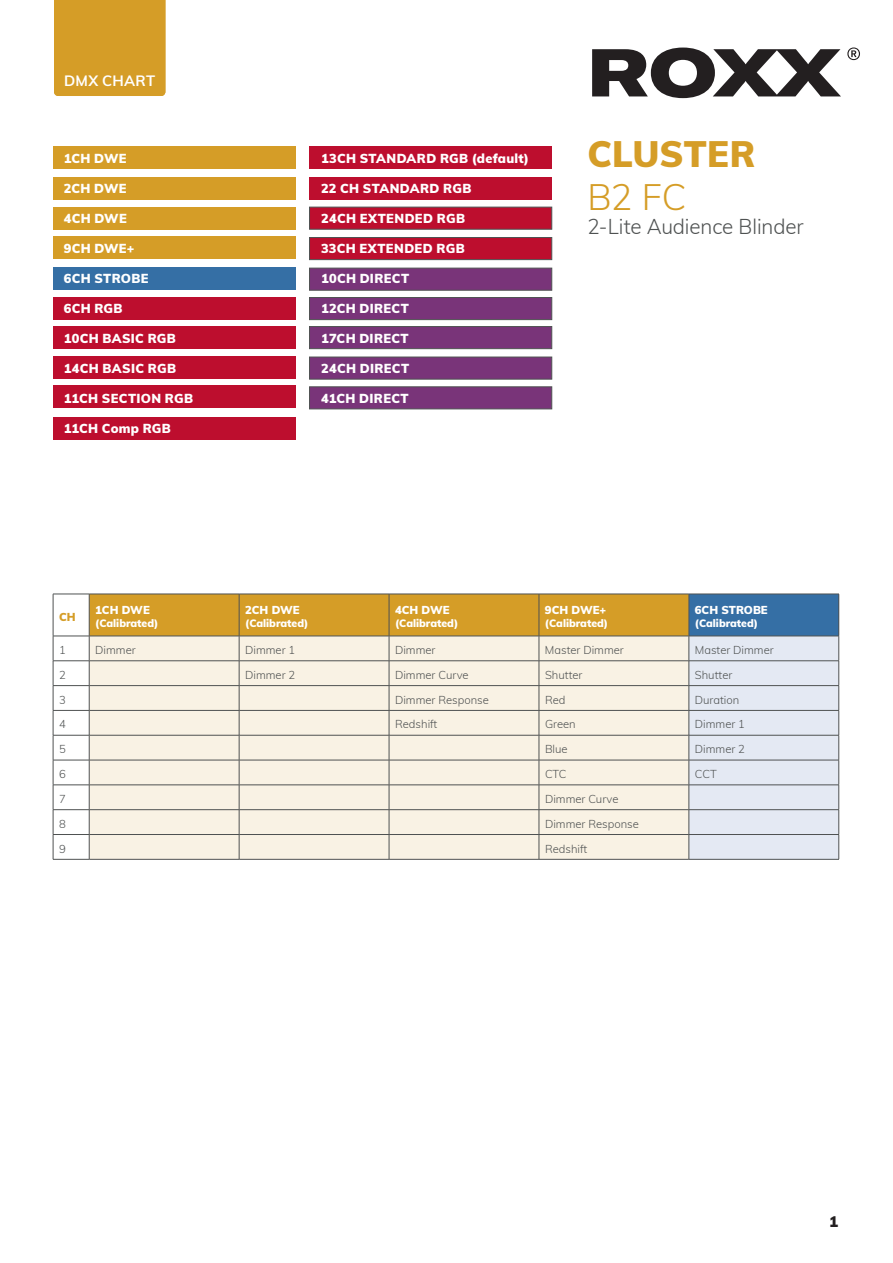
<style>
.page{position:relative;width:893px;height:1263px;background:#fff}
.page>*{position:absolute;margin:0;border:0;box-sizing:border-box;transform-origin:0 0}
.t1{font:900 36px "Muli";letter-spacing:.005em;color:#d59d27}
.t2{font:300 36px "Muli";color:#d59d27}
.t3{font:300 21px "Muli";letter-spacing:-.005em;color:#4f5252}
.t4{font:700 15px "Muli";letter-spacing:.02em;color:#fff}
.t5{font:900 15px "Muli";color:#231f20}
.t6{font:900 12.75px "Muli";letter-spacing:.025em;color:#fff}
.t7{font:300 11.25px "Muli";color:#4f5252}
.t8{font:900 11.25px "Muli";color:#fff}
.t9{font:900 11.25px "Muli";color:#d59d27}
.t10{font:900 10.5px "Muli";color:#fff}
</style>
<div class="page">
<div style="left:309px;top:268px;width:243px;height:22px;background:#793479;border:1px solid #4f5252"></div>
<div style="left:309px;top:297px;width:243px;height:23px;background:#793479;border:1px solid #4f5252"></div>
<div style="left:309px;top:326px;width:243px;height:23px;background:#793479;border:1px solid #4f5252"></div>
<div style="left:309px;top:357px;width:243px;height:22px;background:#793479;border:1px solid #4f5252"></div>
<div style="left:309px;top:387px;width:243px;height:22px;background:#793479;border:1px solid #4f5252"></div>
<div style="left:53px;top:147px;width:243px;height:22px;background:#d59d27"></div>
<div style="left:53px;top:177px;width:243px;height:22px;background:#d59d27"></div>
<div style="left:53px;top:208px;width:243px;height:22px;background:#d59d27"></div>
<div style="left:53px;top:237px;width:243px;height:22px;background:#d59d27"></div>
<div style="left:53px;top:268px;width:243px;height:22px;background:#356fa5"></div>
<div style="left:53px;top:297px;width:243px;height:22px;background:#bd0e2e"></div>
<div style="left:53px;top:327px;width:243px;height:22px;background:#bd0e2e"></div>
<div style="left:53px;top:356px;width:243px;height:22px;background:#bd0e2e"></div>
<div style="left:53px;top:386px;width:243px;height:22px;background:#bd0e2e"></div>
<div style="left:53px;top:417px;width:243px;height:22px;background:#bd0e2e"></div>
<svg style="left:592px;top:48px;width:249px;height:50px"></svg>
<svg style="left:847px;top:47px;width:13px;height:13px"></svg>
<div style="left:54px;top:0;width:111px;height:96px;background:#d59d27"></div>
<div style="left:310px;top:147px;width:242px;height:22px;background:#bd0e2e"></div>
<div style="left:310px;top:177px;width:242px;height:22px;background:#bd0e2e"></div>
<div style="left:309px;top:207px;width:243px;height:22px;background:#bd0e2e;border:1px solid #4f5252"></div>
<div style="left:309px;top:237px;width:243px;height:23px;background:#bd0e2e;border:1px solid #4f5252"></div>
<hr style="left:53px;top:660px;width:36px;height:1px;background:#4f5252">
<hr style="left:53px;top:685px;width:36px;height:1px;background:#4f5252">
<hr style="left:53px;top:710px;width:36px;height:1px;background:#4f5252">
<hr style="left:53px;top:735px;width:36px;height:1px;background:#4f5252">
<hr style="left:53px;top:760px;width:36px;height:1px;background:#4f5252">
<hr style="left:53px;top:785px;width:36px;height:1px;background:#4f5252">
<hr style="left:53px;top:809px;width:36px;height:1px;background:#4f5252">
<hr style="left:53px;top:594px;width:36px;height:1px;background:#4f5252">
<hr style="left:53px;top:594px;width:1px;height:42px;background:#4f5252">
<hr style="left:53px;top:636px;width:36px;height:1px;background:#4f5252">
<hr style="left:53px;top:834px;width:36px;height:1px;background:#4f5252">
<svg style="left:53px;top:636px;width:1px;height:223px"></svg>
<svg style="left:89px;top:594px;width:750px;height:265px;background:#e3dbc6"></svg>
<hr style="left:53px;top:859px;width:36px;height:1px;background:#4f5252">
<hr style="left:89px;top:859px;width:150px;height:1px;background:#4f5252">
<hr style="left:239px;top:859px;width:150px;height:1px;background:#4f5252">
<hr style="left:389px;top:859px;width:150px;height:1px;background:#4f5252">
<hr style="left:539px;top:859px;width:150px;height:1px;background:#4f5252">
<hr style="left:689px;top:859px;width:150px;height:1px;background:#4f5252">
<p class="t4" style="left:64px;top:69px;width:93px">DMX CHART</p>
<p class="t6" style="left:64px;top:149px;width:64px">1CH DWE</p>
<p class="t6" style="left:64px;top:179px;width:64px">2CH DWE</p>
<p class="t6" style="left:64px;top:209px;width:64px">4CH DWE</p>
<p class="t6" style="left:64px;top:239px;width:72px">9CH DWE+</p>
<p class="t6" style="left:64px;top:269px;width:86px">6CH STROBE</p>
<p class="t6" style="left:64px;top:299px;width:60px">6CH RGB</p>
<p class="t6" style="left:64px;top:329px;width:114px">10CH BASIC RGB</p>
<p class="t6" style="left:64px;top:359px;width:114px">14CH BASIC RGB</p>
<p class="t6" style="left:64px;top:389px;width:131px">11CH SECTION RGB</p>
<p class="t6" style="left:64px;top:419px;width:109px">11CH Comp RGB</p>
<p class="t6" style="left:321px;top:149px;width:209px">13CH STANDARD RGB (default)</p>
<p class="t6" style="left:321px;top:179px;width:152px">22 CH STANDARD RGB</p>
<p class="t6" style="left:321px;top:209px;width:145px">24CH EXTENDED RGB</p>
<p class="t6" style="left:321px;top:239px;width:145px">33CH EXTENDED RGB</p>
<p class="t6" style="left:321px;top:269px;width:90px">10CH DIRECT</p>
<p class="t6" style="left:321px;top:299px;width:89px">12CH DIRECT</p>
<p class="t6" style="left:321px;top:329px;width:89px">17CH DIRECT</p>
<p class="t6" style="left:321px;top:359px;width:90px">24CH DIRECT</p>
<p class="t6" style="left:321px;top:389px;width:89px">41CH DIRECT</p>
<h1 class="t1" style="left:587px;top:127px;width:169px">CLUSTER</h1>
<h1 class="t2" style="left:587px;top:171px;width:100px">B2 FC</h1>
<h2 class="t3" style="left:587px;top:211px;width:218px">2-Lite Audience Blinder</h2>
<p class="t9" style="left:59px;top:608px;width:18px">CH</p>
<p class="t8" style="left:95px;top:602px;width:56px">1CH DWE</p>
<p class="t10" style="left:95px;top:615px;width:65px">(Calibrated)</p>
<p class="t8" style="left:245px;top:602px;width:56px">2CH DWE</p>
<p class="t10" style="left:245px;top:615px;width:65px">(Calibrated)</p>
<p class="t8" style="left:395px;top:602px;width:56px">4CH DWE</p>
<p class="t10" style="left:395px;top:615px;width:65px">(Calibrated)</p>
<p class="t8" style="left:545px;top:602px;width:63px">9CH DWE+</p>
<p class="t10" style="left:545px;top:615px;width:65px">(Calibrated)</p>
<p class="t8" style="left:695px;top:602px;width:74px">6CH STROBE</p>
<p class="t10" style="left:695px;top:615px;width:65px">(Calibrated)</p>
<p class="t7" style="left:59px;top:642px;width:8px">1</p>
<p class="t7" style="left:95px;top:642px;width:42px">Dimmer</p>
<p class="t7" style="left:245px;top:642px;width:52px">Dimmer 1</p>
<p class="t7" style="left:395px;top:642px;width:42px">Dimmer</p>
<p class="t7" style="left:545px;top:642px;width:80px">Master Dimmer</p>
<p class="t7" style="left:695px;top:642px;width:80px">Master Dimmer</p>
<p class="t7" style="left:59px;top:667px;width:8px">2</p>
<p class="t7" style="left:245px;top:667px;width:52px">Dimmer 2</p>
<p class="t7" style="left:395px;top:667px;width:75px">Dimmer Curve</p>
<p class="t7" style="left:545px;top:667px;width:39px">Shutter</p>
<p class="t7" style="left:695px;top:667px;width:39px">Shutter</p>
<p class="t7" style="left:59px;top:691px;width:8px">3</p>
<p class="t7" style="left:395px;top:691px;width:95px">Dimmer Response</p>
<p class="t7" style="left:545px;top:691px;width:22px">Red</p>
<p class="t7" style="left:695px;top:691px;width:46px">Duration</p>
<p class="t7" style="left:59px;top:716px;width:8px">4</p>
<p class="t7" style="left:395px;top:716px;width:44px">Redshift</p>
<p class="t7" style="left:545px;top:716px;width:32px">Green</p>
<p class="t7" style="left:695px;top:716px;width:52px">Dimmer 1</p>
<p class="t7" style="left:59px;top:741px;width:8px">5</p>
<p class="t7" style="left:545px;top:741px;width:24px">Blue</p>
<p class="t7" style="left:695px;top:741px;width:52px">Dimmer 2</p>
<p class="t7" style="left:59px;top:766px;width:8px">6</p>
<p class="t7" style="left:545px;top:766px;width:23px">CTC</p>
<p class="t7" style="left:695px;top:766px;width:23px">CCT</p>
<p class="t7" style="left:59px;top:791px;width:8px">7</p>
<p class="t7" style="left:545px;top:791px;width:75px">Dimmer Curve</p>
<p class="t7" style="left:59px;top:815px;width:8px">8</p>
<p class="t7" style="left:545px;top:815px;width:95px">Dimmer Response</p>
<p class="t7" style="left:59px;top:840px;width:8px">9</p>
<p class="t7" style="left:545px;top:840px;width:44px">Redshift</p>
<p class="t5" style="left:829px;top:1210px;width:10px">1</p>
</div>
